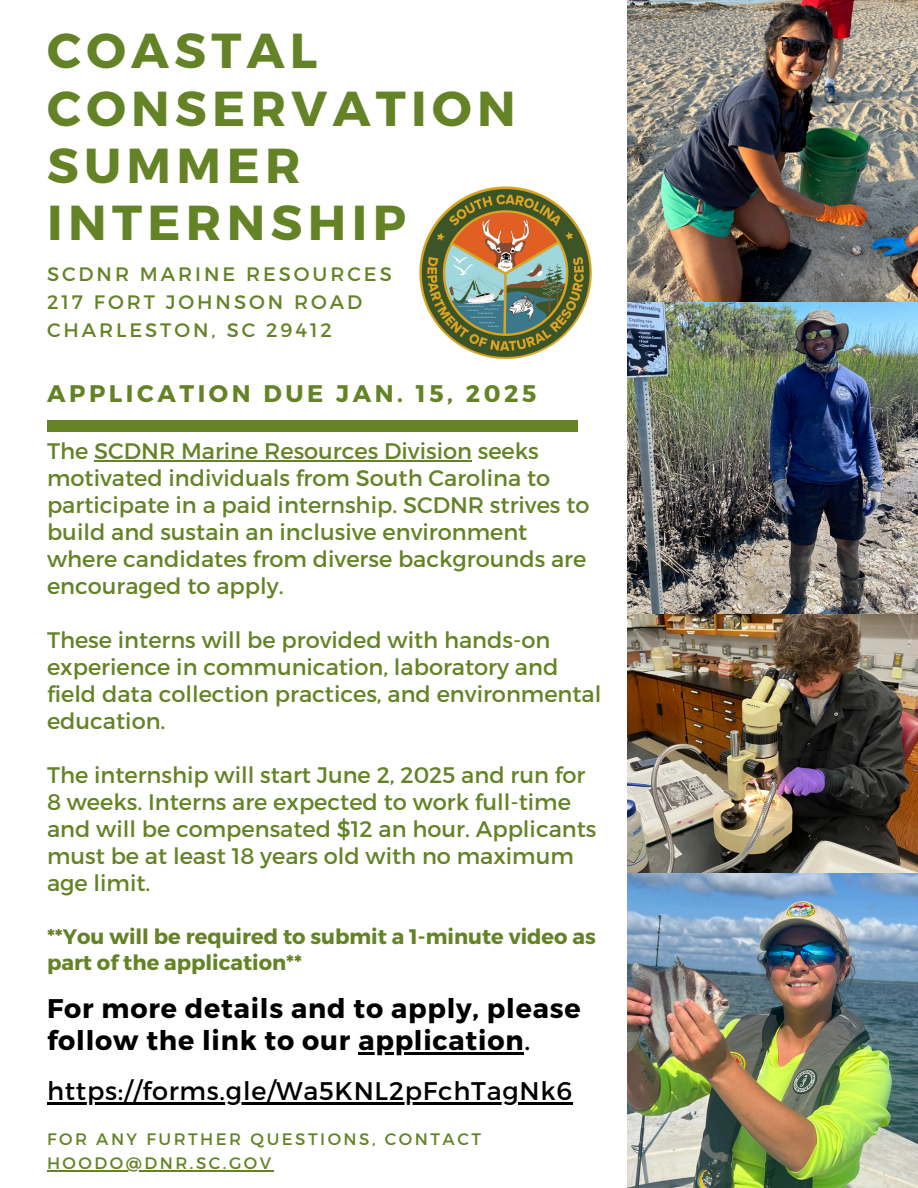
<style>
.page{position:relative;width:918px;height:1188px;background:#fff}
.page>*{position:absolute;margin:0;border:0;box-sizing:border-box;transform-origin:0 0}
.t1{font:700 49.05px/57.3px "Montserrat";letter-spacing:.11em;color:#648326}
.t2{font:700 27px/32.7px "Montserrat";letter-spacing:.03em;color:#000}
.t3{font:25.5px "Montserrat";letter-spacing:.03em;color:#000}
.t4{font:700 24px "Montserrat";letter-spacing:.15em;color:#648326}
.t5{font:22.5px/27px "Montserrat";color:#648326}
.t6{font:700 21px/25.8px "Montserrat";color:#648326}
.t7{font:19.5px/28.2px "Montserrat";letter-spacing:.15em;color:#648326}
.t8{font:16.65px "Montserrat";letter-spacing:.15em;color:#648326}
.s1{font-weight:400}
</style>
<div class="page">
<div style="left:47px;top:421px;width:531px;height:11px;background:#648326"></div>
<hr style="left:94px;top:460px;width:378px;height:2px;background:#648326">
<img style="left:627px;top:0;width:291px;height:594px">
<img style="left:627px;top:594px;width:291px;height:594px">
<img style="left:419px;top:186px;width:173px;height:173px">
<hr style="left:358px;top:1053px;width:166px;height:2px;background:#000">
<hr style="left:47px;top:1170px;width:227px;height:1px;background:#648326">
<hr style="left:47px;top:1103px;width:526px;height:2px;background:#000">
<h2 class="t1" style="left:47px;top:20px;width:470px">COASTAL<br>CONSERVATION<br>SUMMER<br>INTERNSHIP</h2>
<h2 class="t7" style="left:47px;top:259px;width:346px">SCDNR MARINE RESOURCES<br>217 FORT JOHNSON ROAD<br>CHARLESTON, SC 29412</h2>
<p class="t4" style="left:47px;top:378px;width:491px">APPLICATION DUE JAN. 15, 2025</p>
<h1 class="t5" style="left:47px;top:437px;width:544px">The SCDNR Marine Resources Division seeks motivated individuals from South Carolina to participate in a paid internship. SCDNR strives to build and sustain an inclusive environment where candidates from diverse backgrounds are encouraged to apply.</h1>
<p class="t5" style="left:47px;top:626px;width:556px">These interns will be provided with hands-on experience in communication, laboratory and field data collection practices, and environmental education.</p>
<h5 class="t5" style="left:47px;top:761px;width:551px">The internship will start June 2, 2025 and run for 8 weeks. Interns are expected to work full-time and will be compensated $12 an hour. Applicants must be at least 18 years old with no maximum age limit.</h5>
<h3 class="t6" style="left:47px;top:923px;width:550px">**You will be required to submit a 1-minute video as part of the application**</h3>
<p class="t2" style="left:47px;top:990px;width:535px">For more details and to apply, please follow the link to our application<span class="s1">.</span></p>
<p class="t3" style="left:47px;top:1075px;width:527px">https://forms.gle/Wa5KNL2pFchTagNk6</p>
<p class="t8" style="left:47px;top:1129px;width:435px">FOR ANY FURTHER QUESTIONS, CONTACT</p>
<p class="t8" style="left:47px;top:1152px;width:226px">HOODO@DNR.SC.GOV</p>
</div>
